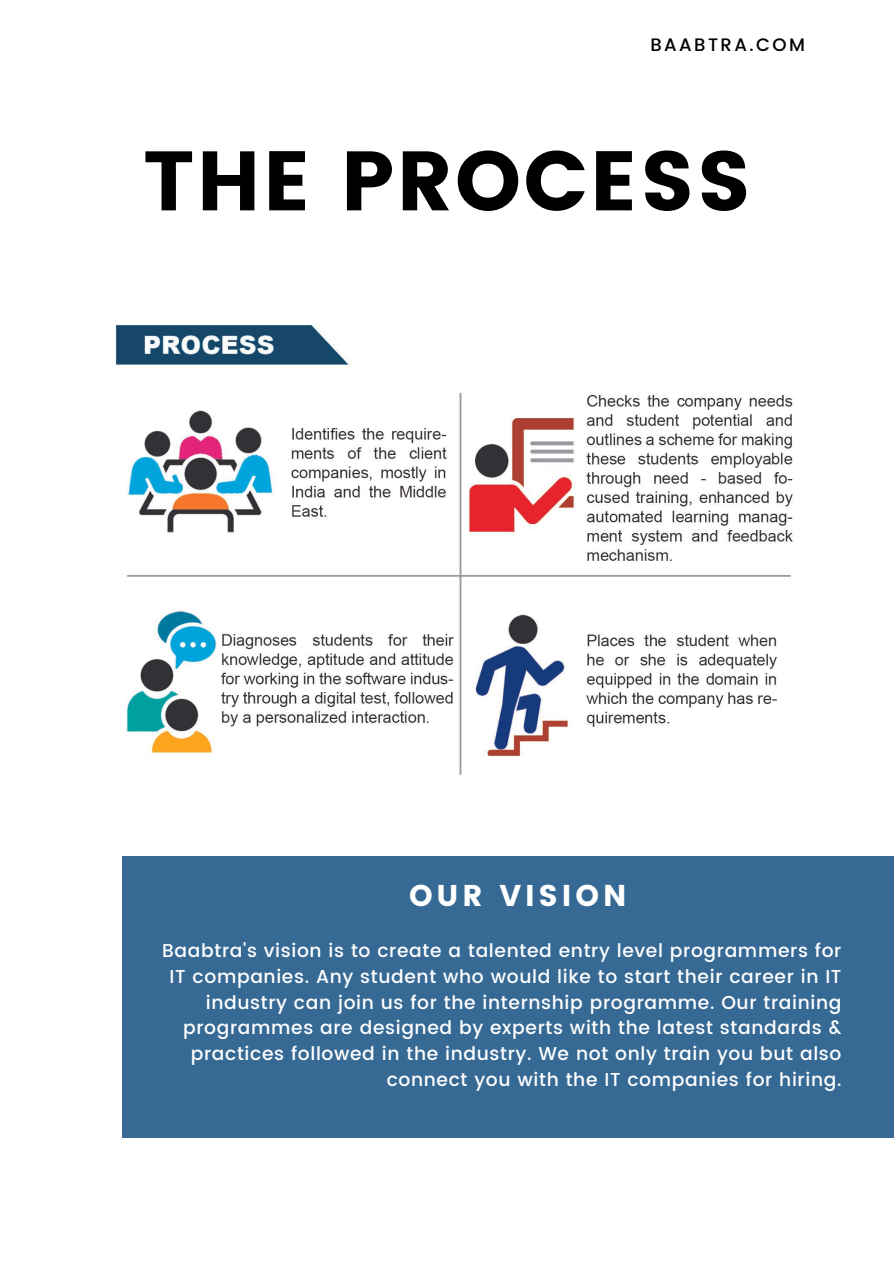
<style>
.page{position:relative;width:894px;height:1264px;background:#fff}
.page>*{position:absolute;margin:0;border:0;box-sizing:border-box;transform-origin:0 0}
.t1{font:84px "Poppins";letter-spacing:.025em;color:#000}
.t2{font:30px "Poppins";letter-spacing:.13em;color:#fff}
.t3{font:500 18.6px/26px "Poppins";letter-spacing:.035em;color:#fff;text-align:right}
.t4{font:500 18px "Poppins";letter-spacing:.135em;color:#000}
</style>
<div class="page">
<div style="left:122px;top:856px;width:771px;height:281px;background:#366994"></div>
<img style="left:115px;top:324px;width:678px;height:451px">
<p class="t4" style="left:650px;top:35px;width:156px">BAABTRA.COM</p>
<p class="t1" style="left:143px;top:132px;width:609px">THE PROCESS</p>
<p class="t2" style="left:409px;top:877px;width:219px">OUR VISION</p>
<p class="t3" style="left:162px;top:937px;width:680px">Baabtra's vision is to create a talented entry level programmers for IT companies. Any student who would like to start their career in IT industry can join us for the internship programme. Our training programmes are designed by experts with the latest standards &amp; practices followed in the industry. We not only train you but also connect you with the IT companies for hiring.</p>
</div>
